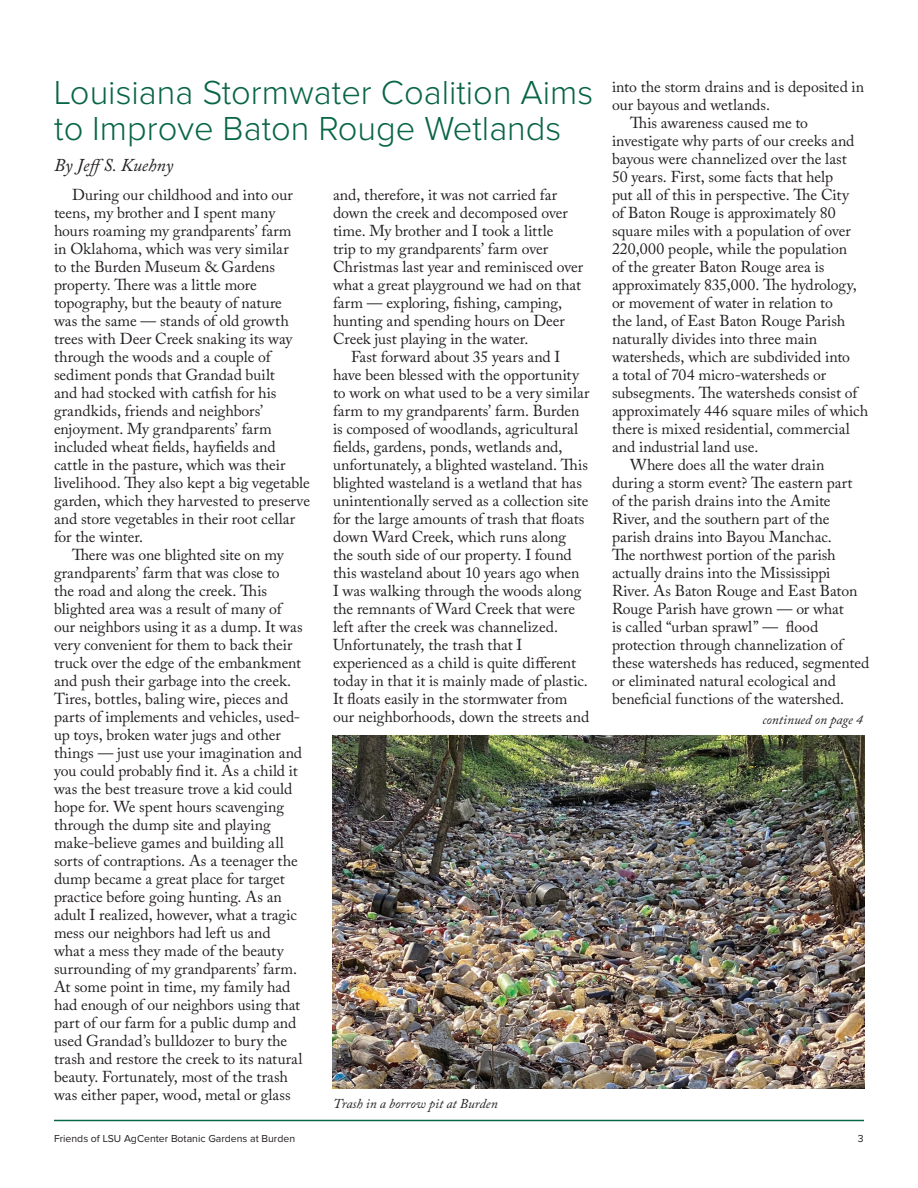
<style>
.page{position:relative;width:918px;height:1188px;background:#fff}
.page>*{position:absolute;margin:0;border:0;box-sizing:border-box;transform-origin:0 0}
.Heading_2{font:300 34.5px "Proxima Nova";color:#096547}
.Byline{font:italic 18px "Adobe Caslon Pro";color:#231f20}
.Body_text{font:15.75px/18px "Adobe Caslon Pro";letter-spacing:-.005em;color:#231f20}
.Board_Members{font:italic 13.5px "Adobe Caslon Pro";color:#231f20}
.t1{font:10.5px "Proxima Nova";color:#231f20}
</style>
<div class="page">
<hr style="left:54px;top:1120px;width:810px;height:1px;background:#096547">
<img style="left:333px;top:735px;width:531px;height:353px">
<h2 class="Heading_2" style="left:54px;top:73px;width:541px">Louisiana Stormwater Coalition Aims</h2>
<h2 class="Heading_2" style="left:54px;top:109px;width:509px">to Improve Baton Rouge Wetlands</h2>
<p class="Byline" style="left:54px;top:155px;width:120px">By JeffS. Kuehny</p>
<p class="Body_text" style="left:54px;top:185px;width:258px;text-indent:18px">During our childhood and into our teens, my brother and I spent many hours roaming my grandparents’ farm<br>in Oklahoma, which was very similar<br>to the Burden Museum &amp; Gardens property. There was a little more topography, but the beauty of nature<br>was the same — stands of old growth trees with Deer Creek snaking its way through the woods and a couple of sediment ponds that Grandad built<br>and had stocked with catfish for his grandkids, friends and neighbors’ enjoyment. My grandparents’ farm included wheat fields, hayfields and cattle in the pasture, which was their livelihood. They also kept a big vegetable garden, which they harvested to preserve and store vegetables in their root cellar for the winter.</p>
<p class="Body_text" style="left:54px;top:545px;width:250px;text-indent:18px">There was one blighted site on my grandparents’ farm that was close to the road and along the creek. This blighted area was a result of many of our neighbors using it as a dump. It was very convenient for them to back their truck over the edge of the embankment and push their garbage into the creek.<br>Tires, bottles, baling wire, pieces and parts of implements and vehicles, used&shy;up toys, broken water jugs and other things — just use your imagination and you could probably find it. As a child it was the best treasure trove a kid could hope for. We spent hours scavenging through the dump site and playing make-believe games and building all sorts of contraptions. As a teenager the dump became a great place for target practice before going hunting. As an adult I realized, however, what a tragic mess our neighbors had left us and what a mess they made of the beauty surrounding of my grandparents’ farm.<br>At some point in time, my family had had enough of our neighbors using that part of our farm for a public dump and used Grandad’s bulldozer to bury the trash and restore the creek to its natural beauty. Fortunately, most of the trash was either paper, wood, metal or glass</p>
<p class="Body_text" style="left:333px;top:185px;width:252px">and, therefore, it was not carried far down the creek and decomposed over time. My brother and I took a little<br>trip to my grandparents’ farm over Christmas last year and reminisced over what a great playground we had on that farm — exploring, fishing, camping, hunting and spending hours on Deer Creek just playing in the water.</p>
<p class="Body_text" style="left:333px;top:347px;width:258px;text-indent:18px">Fast forward about 35 years and I have been blessed with the opportunity to work on what used to be a very similar farm to my grandparents’ farm. Burden is composed of woodlands, agricultural fields, gardens, ponds, wetlands and, unfortunately, a blighted wasteland. This blighted wasteland is a wetland that has unintentionally served as a collection site for the large amounts of trash that floats down Ward Creek, which runs along the south side of our property. I found this wasteland about 10 years ago when<br>I was walking through the woods along the remnants of Ward Creek that were left after the creek was channelized.<br>Unfortunately, the trash that I experienced as a child is quite different today in that it is mainly made of plastic.<br>It floats easily in the stormwater from our neighborhoods, down the streets and</p>
<p class="Board_Members" style="left:333px;top:1095px;width:166px">Trash in a borrow pit at Burden</p>
<p class="Body_text" style="left:612px;top:77px;width:254px">into the storm drains and is deposited in our bayous and wetlands.</p>
<p class="Body_text" style="left:612px;top:113px;width:258px;text-indent:18px">This awareness caused me to investigate why parts of our creeks and bayous were channelized over the last<br>50 years. First, some facts that help<br>put all of this in perspective. The City<br>of Baton Rouge is approximately 80 square miles with a population of over 220,000 people, while the population<br>of the greater Baton Rouge area is approximately 835,000. The hydrology, or movement of water in relation to<br>the land, of East Baton Rouge Parish naturally divides into three main watersheds, which are subdivided into<br>a total of 704 micro-watersheds or subsegments. The watersheds consist of approximately 446 square miles of which there is mixed residential, commercial and industrial land use.</p>
<p class="Body_text" style="left:612px;top:455px;width:259px;text-indent:18px">Where does all the water drain during a storm event? The eastern part<br>of the parish drains into the Amite River, and the southern part of the parish drains into Bayou Manchac.<br>The northwest portion of the parish actually drains into the Mississippi River. As Baton Rouge and East Baton Rouge Parish have grown — or what<br>is called “urban sprawl” — flood protection through channelization of these watersheds has reduced, segmented or eliminated natural ecological and beneficial functions of the watershed.</p>
<p class="Board_Members" style="left:762px;top:711px;width:102px">continued on page 4</p>
<p class="t1" style="left:54px;top:1133px;width:243px">Friends of LSU AgCenter Botanic Gardens at Burden</p>
<p class="t1" style="left:858px;top:1133px;width:7px">3</p>
</div>
